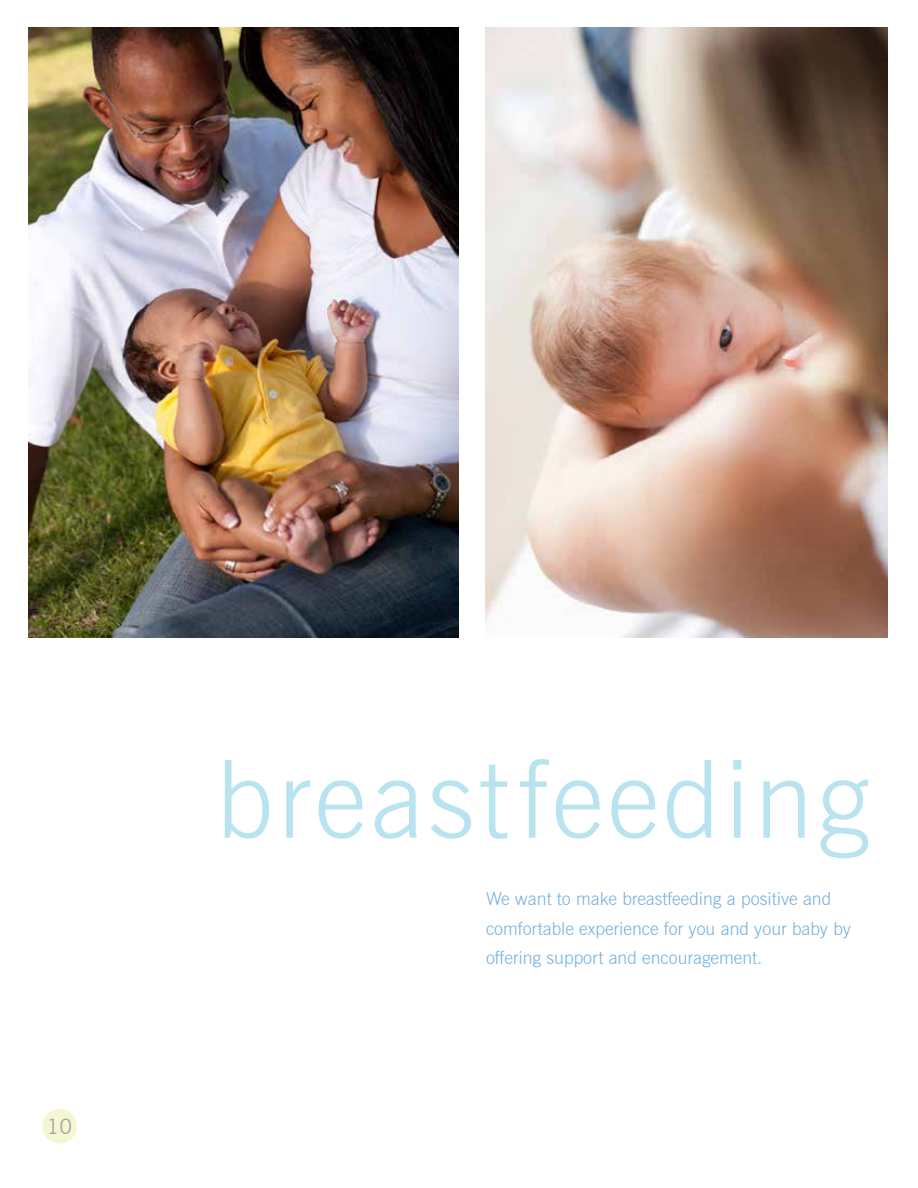
<style>
.page{position:relative;width:918px;height:1188px;background:#fff}
.page>*{position:absolute;margin:0;border:0;box-sizing:border-box;transform-origin:0 0}
.t1{font:300 107.55px "News Gothic BT";letter-spacing:.04em;color:#b9e4ef}
.t2{font:21px "News Gothic BT";color:#a6a79f}
.t3{font:300 18px/29.8px "News Gothic BT";color:#78b1de}
</style>
<div class="page">
<div style="left:42px;top:1109px;width:35px;height:34px;background:#f5f6d2;border-radius:50%"></div>
<img style="left:486px;top:27px;width:402px;height:610px">
<img style="left:28px;top:27px;width:431px;height:610px">
<p class="t2" style="left:47px;top:1114px;width:27px">10</p>
<h1 class="t1" style="left:216px;top:735px;width:655px">breastfeeding</h1>
<p class="t3" style="left:486px;top:883px;width:367px">We want to make breastfeeding a positive and comfortable experience for you and your baby by offering support and encouragement.</p>
</div>
